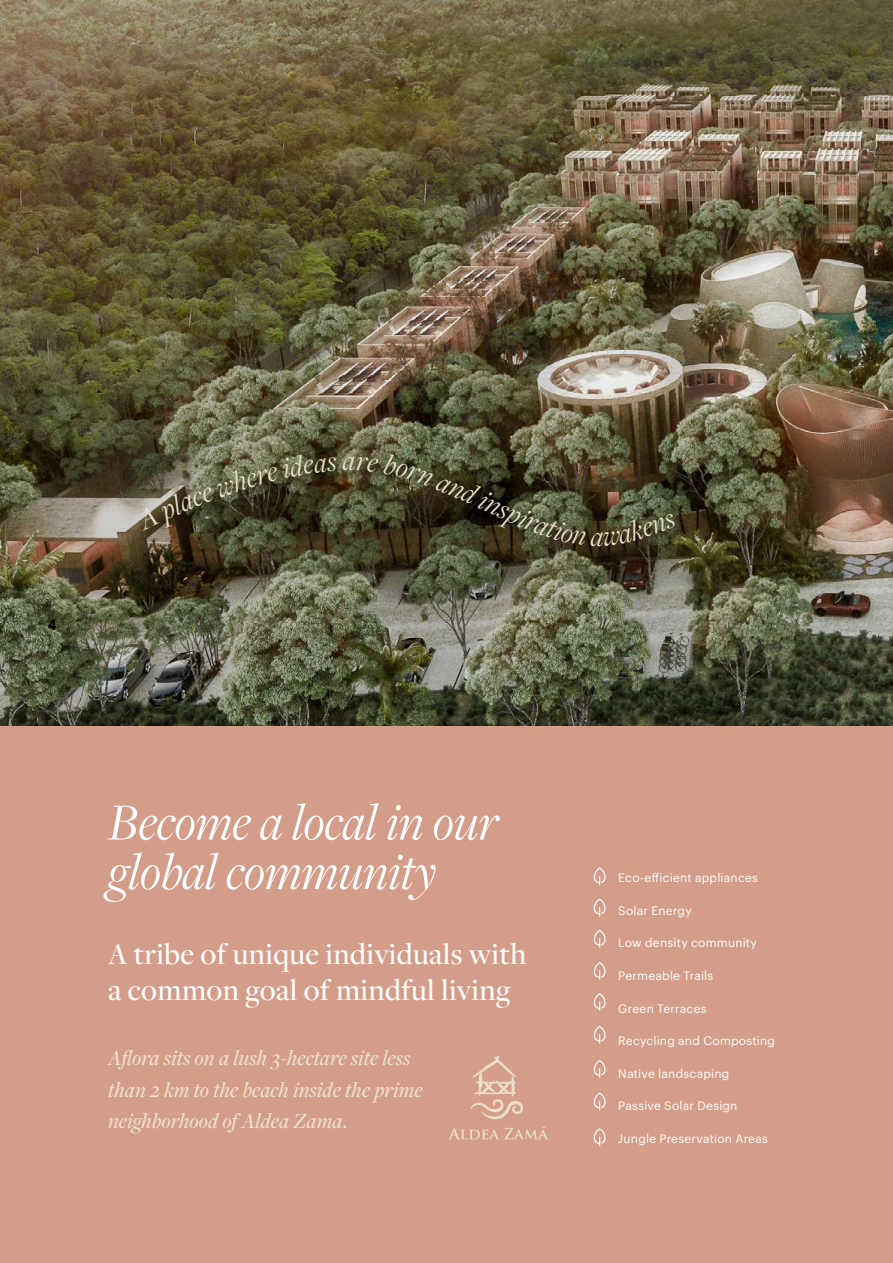
<style>
.page{position:relative;width:893px;height:1263px;background:#fff}
.page>*{position:absolute;margin:0;border:0;box-sizing:border-box;transform-origin:0 0}
.t1{font:italic 54px/49.5px "Freight Disp Pro";letter-spacing:-.01em;color:#fff}
.t2{font:500 31.5px/36px "Freight Disp Pro";letter-spacing:.01em;color:#fff}
.t3{font:italic 30px "Freight Disp Pro";color:#e9dec6}
.t4{font:italic 500 22.5px/31.5px "Freight Disp Pro";letter-spacing:.005em;color:#ede2cf}
.t5{font:700 15px "Roboto Mono";color:#000}
.t6{font:12px "Graphik";letter-spacing:.02em;color:#fff}
</style>
<div class="page">
<div style="left:0;top:725px;width:893px;height:538px;background:#d49d8a"></div>
<img style="left:0;top:0;width:893px;height:725px">
<div style="left:146px;top:451px;width:547px;height:107px;background:#000;opacity:.55"></div>
<svg style="left:594px;top:898px;width:12px;height:18px"></svg>
<svg style="left:594px;top:867px;width:12px;height:18px"></svg>
<svg style="left:594px;top:930px;width:12px;height:17px"></svg>
<svg style="left:594px;top:962px;width:12px;height:18px"></svg>
<svg style="left:594px;top:993px;width:12px;height:18px"></svg>
<svg style="left:594px;top:1026px;width:12px;height:17px"></svg>
<svg style="left:594px;top:1060px;width:12px;height:18px"></svg>
<svg style="left:594px;top:1092px;width:12px;height:18px"></svg>
<svg style="left:594px;top:1128px;width:12px;height:18px"></svg>
<svg style="left:470px;top:1056px;width:53px;height:63px"></svg>
<svg style="left:449px;top:1126px;width:99px;height:13px"></svg>
<svg style="left:135px;top:454px;width:202px;height:76px;background:#504e36"></svg>
<svg style="left:343px;top:453px;width:243px;height:92px;background:#413f27"></svg>
<svg style="left:603px;top:513px;width:74px;height:33px;background:#454429"></svg>
<p class="t5" style="left:48px;top:614px;width:11px">4</p>
<h3 class="t3" style="left:591px;top:516px;width:15px">a</h3>
<h1 class="t1" style="left:108px;top:796px;width:392px">Become a local in our global community</h1>
<h2 class="t2" style="left:108px;top:935px;width:420px">A tribe of unique individuals with a common goal of mindful living</h2>
<h3 class="t4" style="left:108px;top:1042px;width:316px">Aflora sits on a lush 3-hectare site less than 2 km to the beach inside the prime neighborhood of Aldea Zama.</h3>
<p class="t6" style="left:618px;top:869px;width:141px">Eco-efficient appliances</p>
<p class="t6" style="left:618px;top:901px;width:75px">Solar Energy</p>
<p class="t6" style="left:618px;top:934px;width:140px">Low density community</p>
<p class="t6" style="left:618px;top:967px;width:97px">Permeable Trails</p>
<p class="t6" style="left:618px;top:999px;width:90px">Green Terraces</p>
<p class="t6" style="left:618px;top:1032px;width:158px">Recycling and Composting</p>
<p class="t6" style="left:618px;top:1064px;width:112px">Native landscaping</p>
<p class="t6" style="left:618px;top:1097px;width:121px">Passive Solar Design</p>
<p class="t6" style="left:618px;top:1130px;width:151px">Jungle Preservation Areas</p>
</div>
